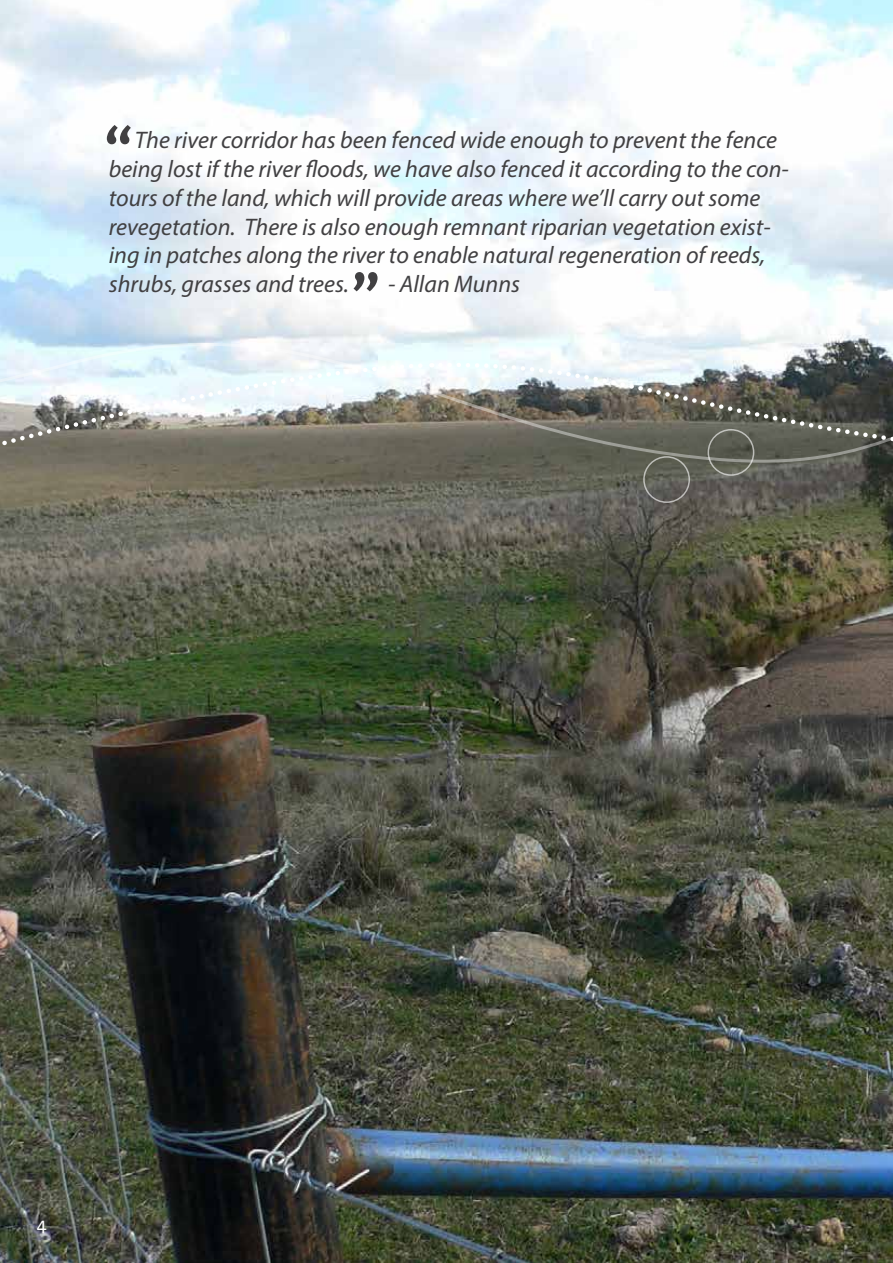
<style>
.page{position:relative;width:893px;height:1263px;background:#fff}
.page>*{position:absolute;margin:0;border:0;box-sizing:border-box;transform-origin:0 0}
.t1{font:700 60px "The Sans";color:#414042}
.t2{font:italic 24px/28.8px "Myriad Pro";color:#414042}
.t3{font:18px "The Sans Plain";color:#fff}
</style>
<div class="page">
<img style="left:0;top:0;width:893px;height:1263px">
<svg style="left:0;top:341px;width:893px;height:127px"></svg>
<div style="left:708px;top:429px;width:46px;height:47px;border:2px solid #fff;border-radius:50%"></div>
<div style="left:643px;top:456px;width:47px;height:47px;border:2px solid #fff;border-radius:50%"></div>
<h1 class="t1" style="left:104px;top:100px;width:31px">“</h1>
<p class="t2" style="left:109px;top:125px;width:682px;text-indent:26px">The river corridor has been fenced wide enough to prevent the fence being lost if the river floods, we have also fenced it according to the con&shy;tours of the land, which will provide areas where we’ll carry out some revegetation. There is also enough remnant riparian vegetation exist&shy;ing in patches along the river to enable natural regeneration of reeds, shrubs, grasses and trees.</p>
<h1 class="t1" style="left:351px;top:246px;width:31px">”</h1>
<p class="t2" style="left:388px;top:269px;width:133px">- Allan Munns</p>
<p class="t3" style="left:37px;top:1209px;width:11px">4</p>
</div>
